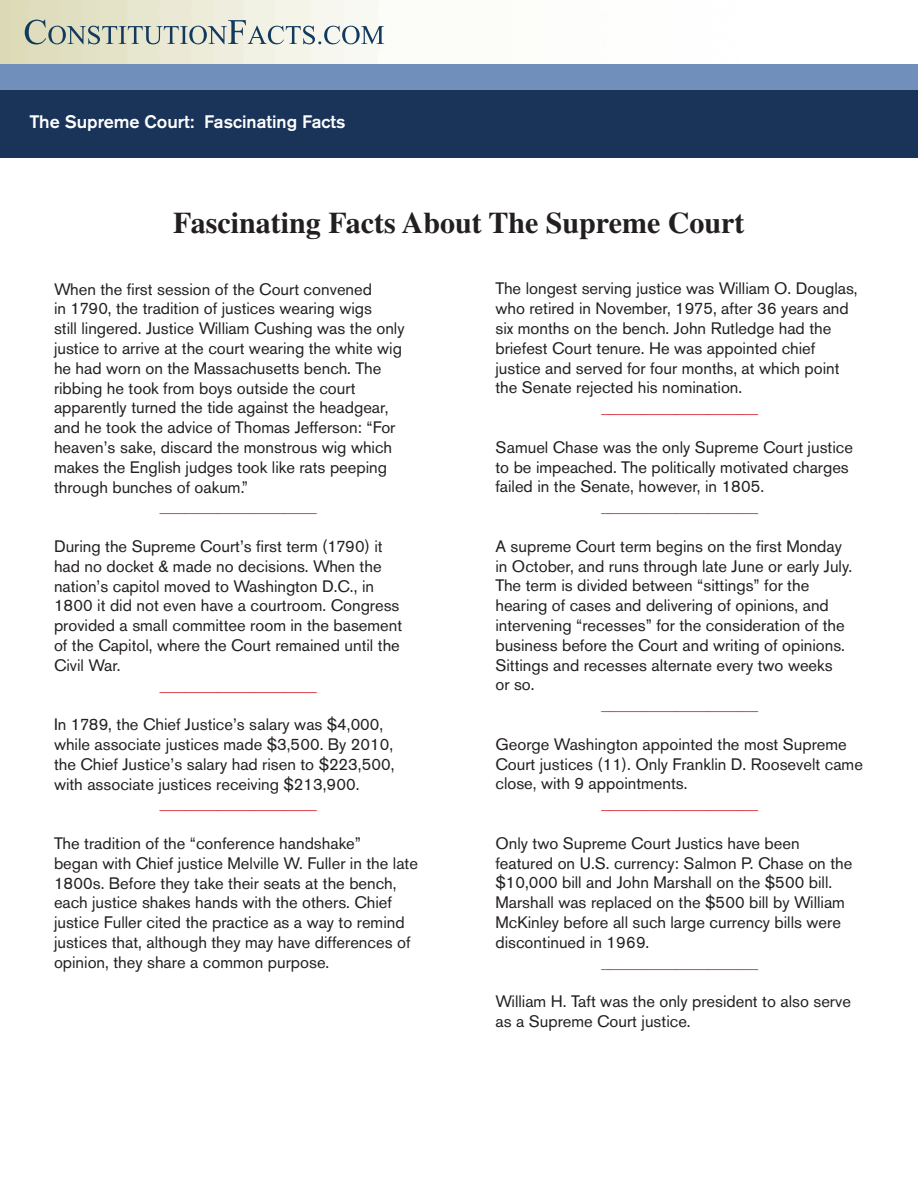
<style>
.page{position:relative;width:918px;height:1188px;background:#fff}
.page>*{position:absolute;margin:0;border:0;box-sizing:border-box;transform-origin:0 0}
.t1{font:700 30px "Times";color:#231f20}
.t2{font:500 18px "Akzidenz Grotesk BE";color:#fff}
.t3{font:16.5px/19.8px "Akzidenz Grotesk BE";color:#231f20}
.t4{font:16.5px "Akzidenz Grotesk BE";color:#d1232a}
</style>
<div class="page">
<div style="left:0;top:85px;width:918px;height:73px;background:#1a3359"></div>
<div style="left:0;top:64px;width:918px;height:26px;background:#708fba"></div>
<svg style="left:25px;top:20px;width:359px;height:25px;background:#c1c8c0"></svg>
<p class="t2" style="left:29px;top:110px;width:318px">The Supreme Court: Fascinating Facts</p>
<p class="t1" style="left:173px;top:205px;width:573px">Fascinating Facts About The Supreme Court</p>
<p class="t3" style="left:54px;top:279px;width:352px">When the first session of the Court convened<br>in 1790, the tradition of justices wearing wigs<br>still lingered. Justice William Cushing was the only justice to arrive at the court wearing the white wig he had worn on the Massachusetts bench. The ribbing he took from boys outside the court apparently turned the tide against the headgear, and he took the advice of Thomas Jefferson: “For heaven’s sake, discard the monstrous wig which makes the English judges took like rats peeping through bunches of oakum.”</p>
<p class="t4" style="left:160px;top:497px;width:158px">___________________</p>
<p class="t3" style="left:54px;top:536px;width:350px">During the Supreme Court’s first term (1790) it had no docket &amp; made no decisions. When the nation’s capitol moved to Washington D.C., in 1800 it did not even have a courtroom. Congress provided a small committee room in the basement of the Capitol, where the Court remained until the Civil War.</p>
<p class="t4" style="left:160px;top:675px;width:158px">___________________</p>
<p class="t3" style="left:54px;top:714px;width:342px">In 1789, the Chief Justice’s salary was $4,000, while associate justices made $3,500. By 2010, the Chief Justice’s salary had risen to $223,500, with associate justices receiving $213,900.</p>
<p class="t4" style="left:160px;top:794px;width:158px">___________________</p>
<p class="t3" style="left:54px;top:833px;width:366px">The tradition of the “conference handshake”<br>began with Chief justice Melville W. Fuller in the late 1800s. Before they take their seats at the bench, each justice shakes hands with the others. Chief justice Fuller cited the practice as a way to remind justices that, although they may have differences of opinion, they share a common purpose.</p>
<p class="t3" style="left:495px;top:279px;width:364px">The longest serving justice was William O. Douglas, who retired in November, 1975, after 36 years and six months on the bench. John Rutledge had the briefest Court tenure. He was appointed chief justice and served for four months, at which point the Senate rejected his nomination.</p>
<p class="t4" style="left:601px;top:398px;width:158px">___________________</p>
<p class="t3" style="left:495px;top:437px;width:359px">Samuel Chase was the only Supreme Court justice to be impeached. The politically motivated charges failed in the Senate, however, in 1805.</p>
<p class="t4" style="left:601px;top:497px;width:158px">___________________</p>
<p class="t3" style="left:495px;top:536px;width:358px">A supreme Court term begins on the first Monday in October, and runs through late June or early July.<br>The term is divided between “sittings” for the hearing of cases and delivering of opinions, and intervening “recesses” for the consideration of the business before the Court and writing of opinions.<br>Sittings and recesses alternate every two weeks<br>or so.</p>
<p class="t4" style="left:601px;top:695px;width:158px">___________________</p>
<p class="t3" style="left:495px;top:734px;width:369px">George Washington appointed the most Supreme<br>Court justices (11). Only Franklin D. Roosevelt came close, with 9 appointments.</p>
<p class="t4" style="left:601px;top:794px;width:158px">___________________</p>
<p class="t3" style="left:495px;top:833px;width:358px">Only two Supreme Court Justics have been featured on U.S. currency: Salmon P. Chase on the $10,000 bill and John Marshall on the $500 bill.<br>Marshall was replaced on the $500 bill by William McKinley before all such large currency bills were discontinued in 1969.</p>
<p class="t4" style="left:601px;top:952px;width:158px">___________________</p>
<p class="t3" style="left:495px;top:992px;width:357px">William H. Taft was the only president to also serve as a Supreme Court justice.</p>
</div>
